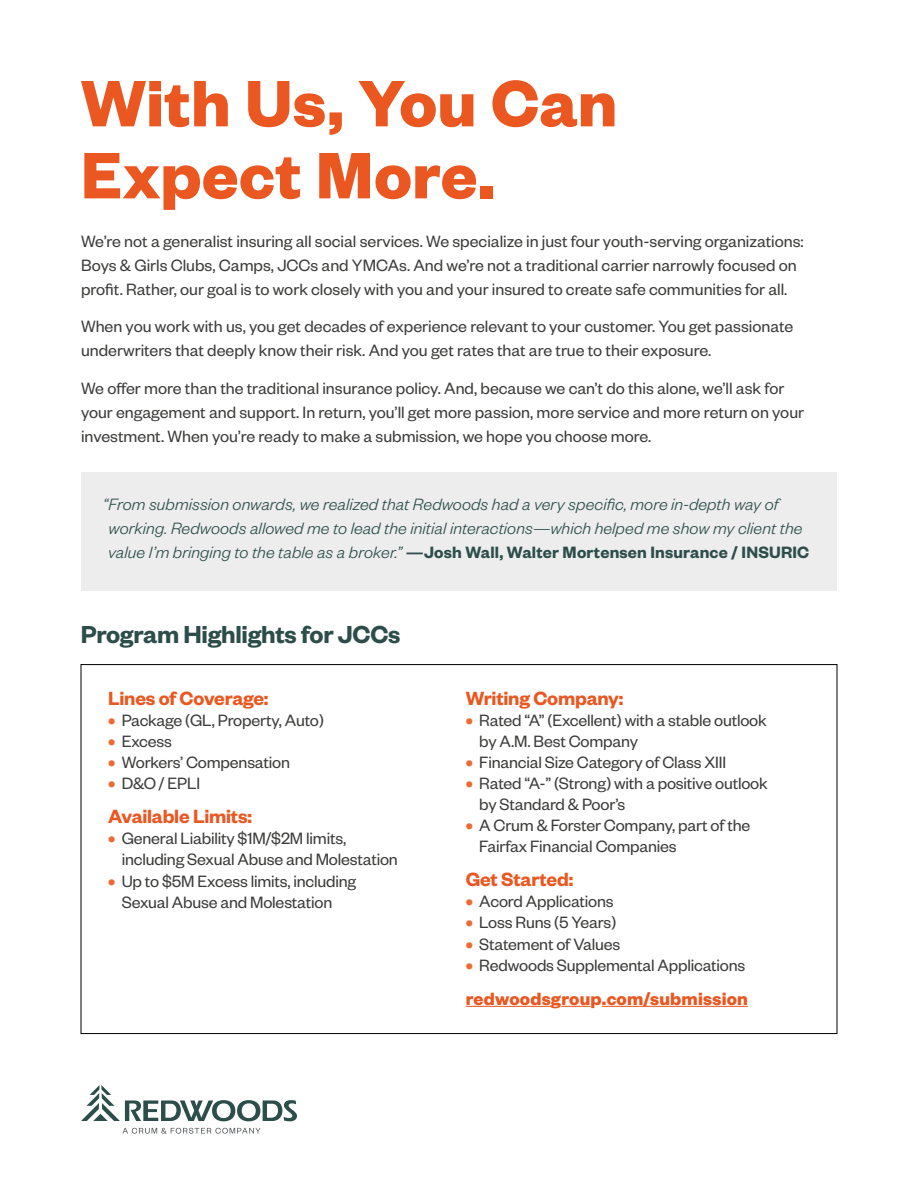
<style>
.page{position:relative;width:918px;height:1188px;background:#fff}
.page>*{position:absolute;margin:0;border:0;box-sizing:border-box;transform-origin:0 0}
.t1{font:700 72px/72px "Founders Grotesk";letter-spacing:.005em;color:#ea5721}
.t2{font:600 27px "Founders Grotesk";letter-spacing:-.01em;color:#2c4d49}
.t3{font:600 21px "Founders Grotesk";letter-spacing:-.01em;color:#ea5721}
.t4{font:700 19.5px "Founders Grotesk";letter-spacing:.01em;color:#ea5721}
.t5{font:18px/24px "Founders Grotesk";letter-spacing:-.005em;color:#3c3c3b}
.t6{font:italic 300 18px/24px "Founders Grotesk";letter-spacing:.005em;color:#2c4d49}
.s1{font-weight:600;font-style:normal}
.s2{font-weight:700;color:#ed6a34}
</style>
<div class="page">
<svg style="left:81px;top:1085px;width:216px;height:36px"></svg>
<svg style="left:122px;top:1128px;width:139px;height:6px"></svg>
<hr style="left:466px;top:1006px;width:85px;height:1px;background:#ea5721">
<hr style="left:561px;top:1006px;width:30px;height:1px;background:#ea5721">
<hr style="left:602px;top:1006px;width:146px;height:1px;background:#ea5721">
<div style="left:81px;top:472px;width:756px;height:118px;background:#ededed"></div>
<h1 class="t1" style="left:81px;top:64px;width:538px">With Us, You Can<br>Expect More.</h1>
<p class="t5" style="left:81px;top:228px;width:724px">We’re not a generalist insuring all social services. We specialize in just four youth-serving organizations:<br>Boys &amp; Girls Clubs, Camps, JCCs and YMCAs. And we’re not a traditional carrier narrowly focused on profit. Rather, our goal is to work closely with you and your insured to create safe communities for all.</p>
<p class="t5" style="left:81px;top:314px;width:714px">When you work with us, you get decades of experience relevant to your customer. You get passionate underwriters that deeply know their risk. And you get rates that are true to their exposure.</p>
<p class="t5" style="left:81px;top:375px;width:725px">We offer more than the traditional insurance policy. And, because we can’t do this alone, we’ll ask for your engagement and support. In return, you’ll get more passion, more service and more return on your investment. When you’re ready to make a submission, we hope you choose more.</p>
<p class="t6" style="left:103px;top:492px;width:708px">“From submission onwards, we realized that Redwoods had a very specific, more in-depth way of working. Redwoods allowed me to lead the initial interactions—which helped me show my client the value I’m bringing to the table as a broker.” <span class="s1">—Josh Wall, Walter Mortensen Insurance / INSURIC</span></p>
<h2 class="t2" style="left:81px;top:618px;width:321px">Program Highlights for JCCs</h2>
<p class="t3" style="left:108px;top:685px;width:162px">Lines of Coverage:</p>
<p class="t5" style="left:108px;top:707px;width:217px"><span class="s2">•</span> Package (GL, Property, Auto)</p>
<p class="t5" style="left:108px;top:728px;width:65px"><span class="s2">•</span> Excess</p>
<p class="t5" style="left:108px;top:749px;width:183px"><span class="s2">•</span> Workers’ Compensation</p>
<p class="t5" style="left:108px;top:770px;width:93px"><span class="s2">•</span> D&amp;O / EPLI</p>
<p class="t3" style="left:108px;top:804px;width:145px">Available Limits:</p>
<p class="t5" style="left:122px;top:827px;width:278px;line-height:21px;text-indent:-14px"><span class="s2">•</span> General Liability $1M/$2M limits, including Sexual Abuse and Molestation</p>
<p class="t5" style="left:108px;top:869px;width:250px;line-height:21px;text-align:center"><span class="s2">•</span> Up to $5M Excess limits, including<br>Sexual Abuse and Molestation</p>
<p class="t3" style="left:466px;top:685px;width:159px">Writing Company:</p>
<p class="t5" style="left:479px;top:709px;width:289px;line-height:21px;text-indent:-14px"><span class="s2">•</span> Rated “A” (Excellent) with a stable outlook by A.M. Best Company</p>
<p class="t5" style="left:466px;top:749px;width:262px"><span class="s2">•</span> Financial Size Category of Class XIII</p>
<p class="t5" style="left:479px;top:772px;width:290px;line-height:21px;text-indent:-14px"><span class="s2">•</span> Rated “A-” (Strong) with a positive outlook by Standard &amp; Poor’s</p>
<p class="t5" style="left:479px;top:814px;width:273px;line-height:21px;text-indent:-14px"><span class="s2">•</span> A Crum &amp; Forster Company, part of the<br>Fairfax Financial Companies</p>
<p class="t3" style="left:466px;top:867px;width:109px">Get Started:</p>
<p class="t5" style="left:466px;top:889px;width:149px"><span class="s2">•</span> Acord Applications</p>
<p class="t5" style="left:466px;top:910px;width:152px"><span class="s2">•</span> Loss Runs (5 Years)</p>
<p class="t5" style="left:466px;top:931px;width:156px"><span class="s2">•</span> Statement of Values</p>
<p class="t5" style="left:466px;top:952px;width:281px"><span class="s2">•</span> Redwoods Supplemental Applications</p>
<p class="t4" style="left:466px;top:986px;width:284px">redwoodsgroup.com/submission</p>
</div>
